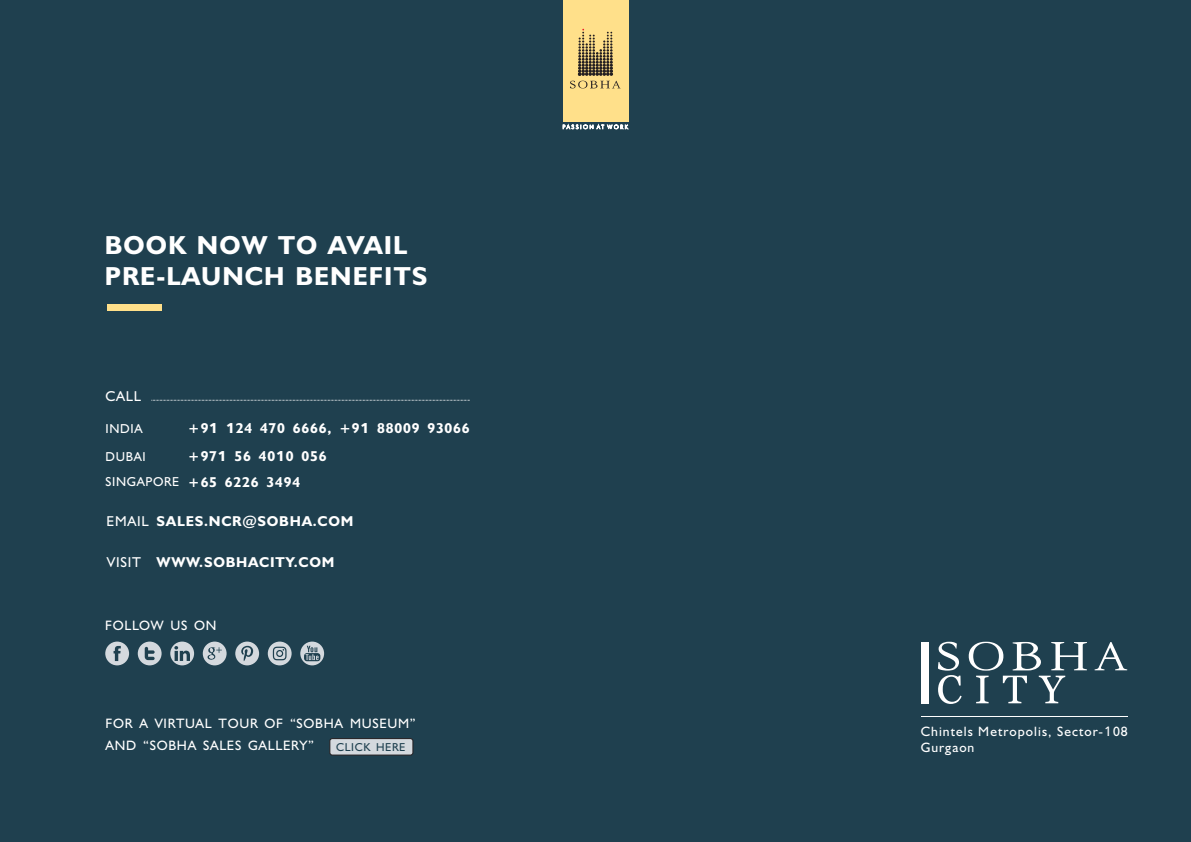
<style>
.page{position:relative;width:1191px;height:842px;background:#1f404f}
.page>*{position:absolute;margin:0;border:0;box-sizing:border-box;transform-origin:0 0}
.t1{font:700 26.2px/31.4px "Humanist 521 BT";letter-spacing:.04em;color:#fff}
.t2{font:700 14.4px/25.4px "Humanist 521 BT";letter-spacing:.055em;color:#fff}
.t3{font:14.4px "Humanist 521 BT";color:#fff}
.t4{font:13.7px/22px "Humanist 521 BT";letter-spacing:.05em;color:#fff}
.t5{font:13.6px/16.2px "Humanist 521 BT";letter-spacing:.075em;color:#fff}
.t6{font:13px "Humanist 521 BT";letter-spacing:.05em;color:#fff}
.t7{font:11.6px "Humanist 521 BT";letter-spacing:.05em;color:#1f404f}
.s1{font-family:"Humanist 777 BT Black B";font-weight:400}
.s2{font-weight:400;font-size:13px}
.s3{font-weight:400}
.s4{font-family:"Humanist 777 BT Roman B"}
</style>
<div class="page">
<hr style="left:921px;top:716px;width:206px;height:1px;background:#fff">
<div style="left:921px;top:642px;width:7px;height:62px;background:#fff"></div>
<svg style="left:1094px;top:642px;width:33px;height:28px"></svg>
<svg style="left:938px;top:642px;width:149px;height:62px"></svg>
<div style="left:563px;top:0;width:65px;height:122px;background:#ffe08a"></div>
<svg style="left:563px;top:124px;width:65px;height:6px"></svg>
<svg style="left:570px;top:29px;width:50px;height:59px"></svg>
<div style="left:107px;top:304px;width:54px;height:6px;background:#ffe08a"></div>
<div style="left:105px;top:642px;width:24px;height:23px;background:#d4d9de;border-radius:50%"></div>
<svg style="left:114px;top:646px;width:7px;height:15px"></svg>
<div style="left:138px;top:642px;width:24px;height:23px;background:#d4d9de;border-radius:50%"></div>
<svg style="left:145px;top:647px;width:10px;height:13px"></svg>
<div style="left:170px;top:642px;width:24px;height:23px;background:#d4d9de;border-radius:50%"></div>
<svg style="left:174px;top:646px;width:16px;height:15px"></svg>
<div style="left:203px;top:642px;width:24px;height:23px;background:#d4d9de;border-radius:50%"></div>
<svg style="left:208px;top:647px;width:14px;height:13px"></svg>
<svg style="left:300px;top:642px;width:24px;height:23px"></svg>
<svg style="left:304px;top:646px;width:16px;height:15px"></svg>
<div style="left:235px;top:642px;width:24px;height:23px;background:#d4d9de;border-radius:50%"></div>
<svg style="left:241px;top:646px;width:12px;height:15px"></svg>
<svg style="left:268px;top:642px;width:24px;height:23px"></svg>
<svg style="left:273px;top:647px;width:13px;height:13px"></svg>
<div style="left:330px;top:738px;width:83px;height:17px;background:#d4d9de;border:1px solid #241f21;border-radius:2px"></div>
<svg style="left:151px;top:400px;width:319px;height:1px"></svg>
<h1 class="t1" style="left:105px;top:231px;width:324px">BOOK NOW TO AVAIL<br>PRE-LAUNCH BENEFITS</h1>
<p class="t3" style="left:106px;top:390px;width:37px">CALL</p>
<p class="t6" style="left:106px;top:423px;width:38px">INDIA</p>
<p class="t2" style="left:188px;top:416px;width:283px">+9<span class="s1">1 1</span>24 470 6666, +9<span class="s1">1</span> 88009 93066</p>
<p class="t6" style="left:106px;top:451px;width:42px">DUBAI</p>
<p class="t2" style="left:106px;top:445px;width:222px;text-indent:82px">+97<span class="s1">1</span> 56 40<span class="s1">1</span>0 056<br><span class="s2">SINGAPORE</span> +65 6226 3494</p>
<p class="t2" style="left:107px;top:510px;width:248px"><span class="s3">EMAIL</span> SALES.NCR@SOBHA.COM</p>
<p class="t2" style="left:107px;top:551px;width:229px"><span class="s3">VISIT</span> WWW.SOBHACITY.COM</p>
<p class="t4" style="left:105px;top:615px;width:113px">FOLLOW US ON</p>
<p class="t4" style="left:106px;top:713px;width:312px">FOR A VIRTUAL TOUR OF “SOBHA MUSEUM”<br>AND “SOBHA SALES GALLERY”</p>
<p class="t7" style="left:336px;top:742px;width:71px">CLICK HERE</p>
<p class="t5" style="left:920px;top:724px;width:209px">Chintels Metropolis, Sector-<span class="s4">1</span>08<br>Gurgaon</p>
</div>
